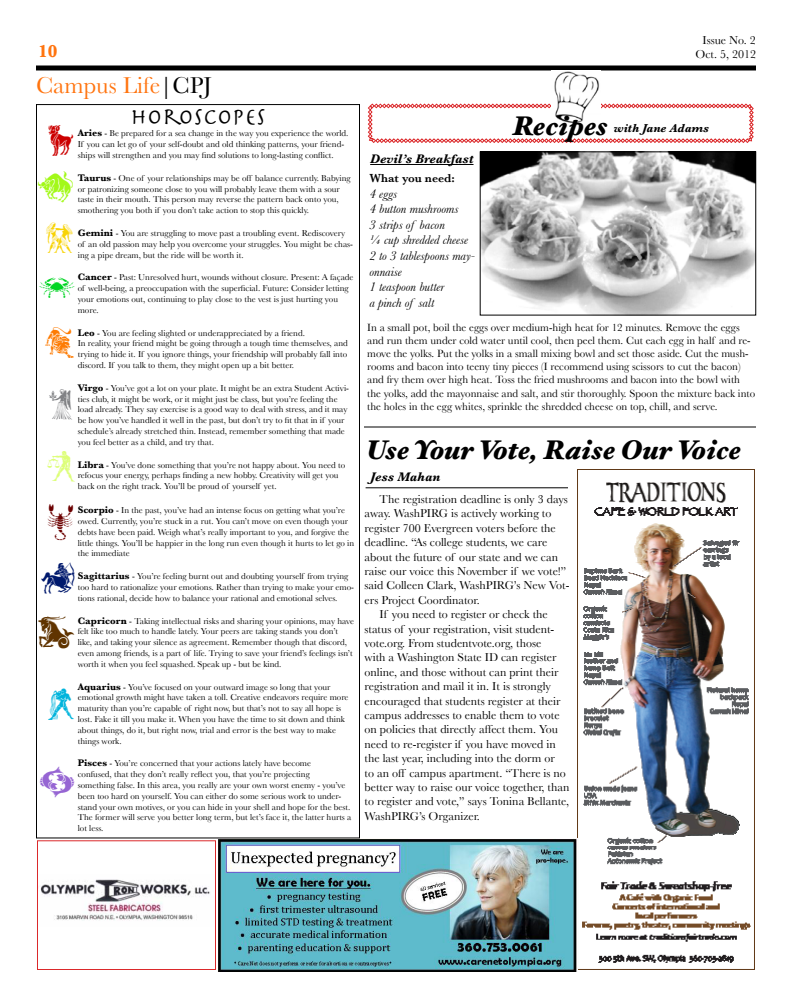
<style>
.page{position:relative;width:792px;height:1008px;background:#fff}
.page>*{position:absolute;margin:0;border:0;box-sizing:border-box;transform-origin:0 0}
.t1{font:30px "SL Zodiac Stencils";color:#c00}
.t2{font:30px "SL Zodiac Stencils";color:#a3f919}
.t3{font:30px "SL Zodiac Stencils";color:#f8d306}
.t4{font:30px "SL Zodiac Stencils";color:#fd7b03}
.t5{font:30px "SL Zodiac Stencils";color:#818285}
.t6{font:30px "SL Zodiac Stencils";color:#ddfe79}
.t7{font:30px "SL Zodiac Stencils";color:#6c0000}
.t8{font:30px "SL Zodiac Stencils";color:#00196d}
.t9{font:30px "SL Zodiac Stencils";color:#603400}
.t10{font:30px "SL Zodiac Stencils";color:#00b4dc}
.t11{font:30px "SL Zodiac Stencils";color:#9665d3}
.t12{font:italic 900 27px "Hoefler Text";color:#000}
.t13{font:27px "SL Zodiac Stencils";color:#00d523}
.t14{font:24px "Baskerville";color:#ff740f}
.t15{font:24px "Herculanum";color:#000}
.t16{font:700 18px "Baskerville";color:#ff740f}
.t17{font:italic 13px/15.6px "Baskerville";color:#000}
.t18{font:italic 700 13px "Baskerville";color:#000}
.t19{font:12px "Baskerville";color:#000}
.t20{font:italic 700 12px "Baskerville";color:#000}
.t21{font:600 12px "Baskerville";color:#000}
.t22{font:11px/13.2px "Baskerville";color:#000}
.t23{font:9px/10.8px "Baskerville";color:#000}
.s1{color:#000}
.s2{font-weight:700;font-size:10px}
</style>
<div class="page">
<div style="left:36px;top:65px;width:720px;height:5px;background:#000"></div>
<img style="left:577px;top:469px;width:178px;height:501px">
<img style="left:217px;top:838px;width:360px;height:134px">
<img style="left:40px;top:879px;width:170px;height:42px">
<div style="left:37px;top:840px;width:179px;height:130px;border:1px solid #db292b"></div>
<svg style="left:368px;top:104px;width:386px;height:39px"></svg>
<img style="left:551px;top:71px;width:50px;height:52px">
<img style="left:480px;top:154px;width:276px;height:162px">
<div style="left:480px;top:152px;width:276px;height:163px;border:1px solid #000"></div>
<hr style="left:370px;top:164px;width:104px;height:1px;background:#000">
<hr style="left:364px;top:426px;width:392px;height:2px;background:#000">
<hr style="left:366px;top:487px;width:202px;height:1px;background:#000">
<h3 class="t19" style="left:702px;top:33px;width:55px">Issue No. 2</h3>
<h3 class="t16" style="left:38px;top:41px;width:21px">10</h3>
<h3 class="t19" style="left:696px;top:48px;width:62px">Oct. 5, 2012</h3>
<h3 class="t14" style="left:36px;top:71px;width:177px">Campus Life<span class="s1">|CPJ</span></h3>
<h3 class="t15" style="left:130px;top:102px;width:137px">HOROSCOPES</h3>
<h2 class="t12" style="left:513px;top:110px;width:96px">Recipes</h2>
<h3 class="t20" style="left:614px;top:121px;width:97px">with Jane Adams</h3>
<h3 class="t21" style="left:369px;top:171px;width:87px">What you need:</h3>
<h3 class="t17" style="left:369px;top:186px;width:107px">4 eggs<br>4 button mushrooms<br>3 strips of bacon<br>¼ cup shredded cheese<br>2 to 3 tablespoons may&shy;onnaise<br>1 teaspoon butter<br>a pinch of salt</h3>
<p class="t22" style="left:367px;top:320px;width:390px">In a small pot, boil the eggs over medium-high heat for 12 minutes. Remove the eggs and run them under cold water until cool, then peel them. Cut each egg in half and re&shy;move the yolks. Put the yolks in a small mixing bowl and set those aside. Cut the mush&shy;rooms and bacon into teeny tiny pieces (I recommend using scissors to cut the bacon) and fry them over high heat. Toss the fried mushrooms and bacon into the bowl with the yolks, add the mayonnaise and salt, and stir thoroughly. Spoon the mixture back into the holes in the egg whites, sprinkle the shredded cheese on top, chill, and serve.</p>
<h1 class="t1" style="left:48px;top:124px;width:27px">A</h1>
<h1 class="t2" style="left:38px;top:170px;width:37px">B</h1>
<h1 class="t3" style="left:46px;top:222px;width:28px">C</h1>
<h2 class="t13" style="left:39px;top:270px;width:37px">D</h2>
<h1 class="t4" style="left:45px;top:326px;width:30px">E</h1>
<h1 class="t5" style="left:49px;top:388px;width:25px">F</h1>
<h1 class="t6" style="left:47px;top:450px;width:30px">G</h1>
<h1 class="t7" style="left:48px;top:503px;width:27px">H</h1>
<h1 class="t8" style="left:41px;top:562px;width:35px">I</h1>
<h1 class="t9" style="left:38px;top:616px;width:38px">J</h1>
<h1 class="t10" style="left:48px;top:688px;width:28px">K</h1>
<p class="t23" style="left:78px;top:128px;width:272px"><span class="s2">Aries</span> - Be prepared for a sea change in the way you experience the world.<br>If you can let go of your self-doubt and old thinking patterns, your friend&shy;ships will strengthen and you may find solutions to long-lasting conflict.</p>
<p class="t23" style="left:78px;top:172px;width:275px"><span class="s2">Taurus</span> - One of your relationships may be off balance currently. Babying or patronizing someone close to you will probably leave them with a sour taste in their mouth. This person may reverse the pattern back onto you, smothering you both if you don’t take action to stop this quickly.</p>
<p class="t23" style="left:78px;top:228px;width:277px"><span class="s2">Gemini</span> - You are struggling to move past a troubling event. Rediscovery of an old passion may help you overcome your struggles. You might be chas&shy;ing a pipe dream, but the ride will be worth it.</p>
<p class="t23" style="left:78px;top:272px;width:277px"><span class="s2">Cancer</span> - Past: Unresolved hurt, wounds without closure. Present: A façade of well-being, a preoccupation with the superficial. Future: Consider letting your emotions out, continuing to play close to the vest is just hurting you more.</p>
<p class="t23" style="left:78px;top:327px;width:272px"><span class="s2">Leo</span> - You are feeling slighted or underappreciated by a friend.<br>In reality, your friend might be going through a tough time themselves, and trying to hide it. If you ignore things, your friendship will probably fall into discord. If you talk to them, they might open up a bit better.</p>
<p class="t23" style="left:78px;top:382px;width:273px"><span class="s2">Virgo</span> - You’ve got a lot on your plate. It might be an extra Student Activi&shy;ties club, it might be work, or it might just be class, but you’re feeling the load already. They say exercise is a good way to deal with stress, and it may be how you’ve handled it well in the past, but don’t try to fit that in if your schedule’s already stretched thin. Instead, remember something that made you feel better as a child, and try that.</p>
<p class="t23" style="left:78px;top:459px;width:269px"><span class="s2">Libra</span> - You’ve done something that you’re not happy about. You need to refocus your energy, perhaps finding a new hobby. Creativity will get you back on the right track. You’ll be proud of yourself yet.</p>
<p class="t23" style="left:78px;top:505px;width:278px"><span class="s2">Scorpio</span> - In the past, you’ve had an intense focus on getting what you’re owed. Currently, you’re stuck in a rut. You can’t move on even though your debts have been paid. Weigh what’s really important to you, and forgive the little things. You’ll be happier in the long run even though it hurts to let go in the immediate</p>
<p class="t23" style="left:78px;top:571px;width:278px"><span class="s2">Sagittarius</span> - You’re feeling burnt out and doubting yourself from trying too hard to rationalize your emotions. Rather than trying to make your emo&shy;tions rational, decide how to balance your rational and emotional selves.</p>
<p class="t23" style="left:78px;top:615px;width:278px"><span class="s2">Capricorn</span> - Taking intellectual risks and sharing your opinions, may have felt like too much to handle lately. Your peers are taking stands you don’t like, and taking your silence as agreement. Remember though that discord, even among friends, is a part of life. Trying to save your friend’s feelings isn’t worth it when you feel squashed. Speak up - but be kind.</p>
<p class="t23" style="left:78px;top:681px;width:272px"><span class="s2">Aquarius</span> - You’ve focused on your outward image so long that your emotional growth might have taken a toll. Creative endeavors require more maturity than you’re capable of right now, but that’s not to say all hope is lost. Fake it till you make it. When you have the time to sit down and think about things, do it, but right now, trial and error is the best way to make things work.</p>
<p class="t23" style="left:78px;top:758px;width:275px"><span class="s2">Pisces</span> - You’re concerned that your actions lately have become<br>confused, that they don’t really reflect you, that you’re projecting<br>something false. In this area, you really are your own worst enemy - you’ve been too hard on yourself. You can either do some serious work to under&shy;stand your own motives, or you can hide in your shell and hope for the best.<br>The former will serve you better long term, but let’s face it, the latter hurts a lot less.</p>
<h3 class="t18" style="left:370px;top:151px;width:105px">Devil’s Breakfast</h3>
<h2 class="t12" style="left:366px;top:433px;width:376px">Use Your Vote, Raise Our Voice</h2>
<h3 class="t18" style="left:370px;top:469px;width:71px">Jess Mahan</h3>
<h3 class="t19" style="left:380px;top:492px;width:190px">The registration deadline is only 3 days</h3>
<h3 class="t19" style="left:365px;top:507px;width:188px">away. WashPIRG is actively working to</h3>
<h3 class="t19" style="left:365px;top:521px;width:193px">register 700 Evergreen voters before the</h3>
<h3 class="t19" style="left:365px;top:535px;width:184px">deadline. “As college students, we care</h3>
<h3 class="t19" style="left:365px;top:550px;width:195px">about the future of our state and we can</h3>
<h3 class="t19" style="left:365px;top:564px;width:203px">raise our voice this November if we vote!”</h3>
<h3 class="t19" style="left:365px;top:579px;width:206px">said Colleen Clark, WashPIRG’s New Vot-</h3>
<h3 class="t19" style="left:365px;top:593px;width:117px">ers Project Coordinator.</h3>
<h3 class="t19" style="left:380px;top:607px;width:170px">If you need to register or check the</h3>
<h3 class="t19" style="left:365px;top:622px;width:191px">status of your registration, visit student-</h3>
<h3 class="t19" style="left:365px;top:636px;width:178px">vote.org. From studentvote.org, those</h3>
<h3 class="t19" style="left:365px;top:651px;width:193px">with a Washington State ID can register</h3>
<h3 class="t19" style="left:365px;top:665px;width:195px">online, and those without can print their</h3>
<h3 class="t19" style="left:365px;top:679px;width:188px">registration and mail it in. It is strongly</h3>
<h3 class="t19" style="left:365px;top:694px;width:197px">encouraged that students register at their</h3>
<h3 class="t19" style="left:365px;top:708px;width:197px">campus addresses to enable them to vote</h3>
<h3 class="t19" style="left:365px;top:723px;width:195px">on policies that directly affect them. You</h3>
<h3 class="t19" style="left:365px;top:737px;width:193px">need to re-register if you have moved in</h3>
<h3 class="t19" style="left:365px;top:751px;width:192px">the last year, including into the dorm or</h3>
<h3 class="t19" style="left:365px;top:766px;width:203px">to an off campus apartment. “There is no</h3>
<h3 class="t19" style="left:365px;top:780px;width:206px">better way to raise our voice together, than</h3>
<h3 class="t19" style="left:365px;top:795px;width:206px">to register and vote,” says Tonina Bellante,</h3>
<h3 class="t19" style="left:365px;top:809px;width:117px">WashPIRG’s Organizer.</h3>
<h1 class="t11" style="left:39px;top:766px;width:37px">L</h1>
</div>
